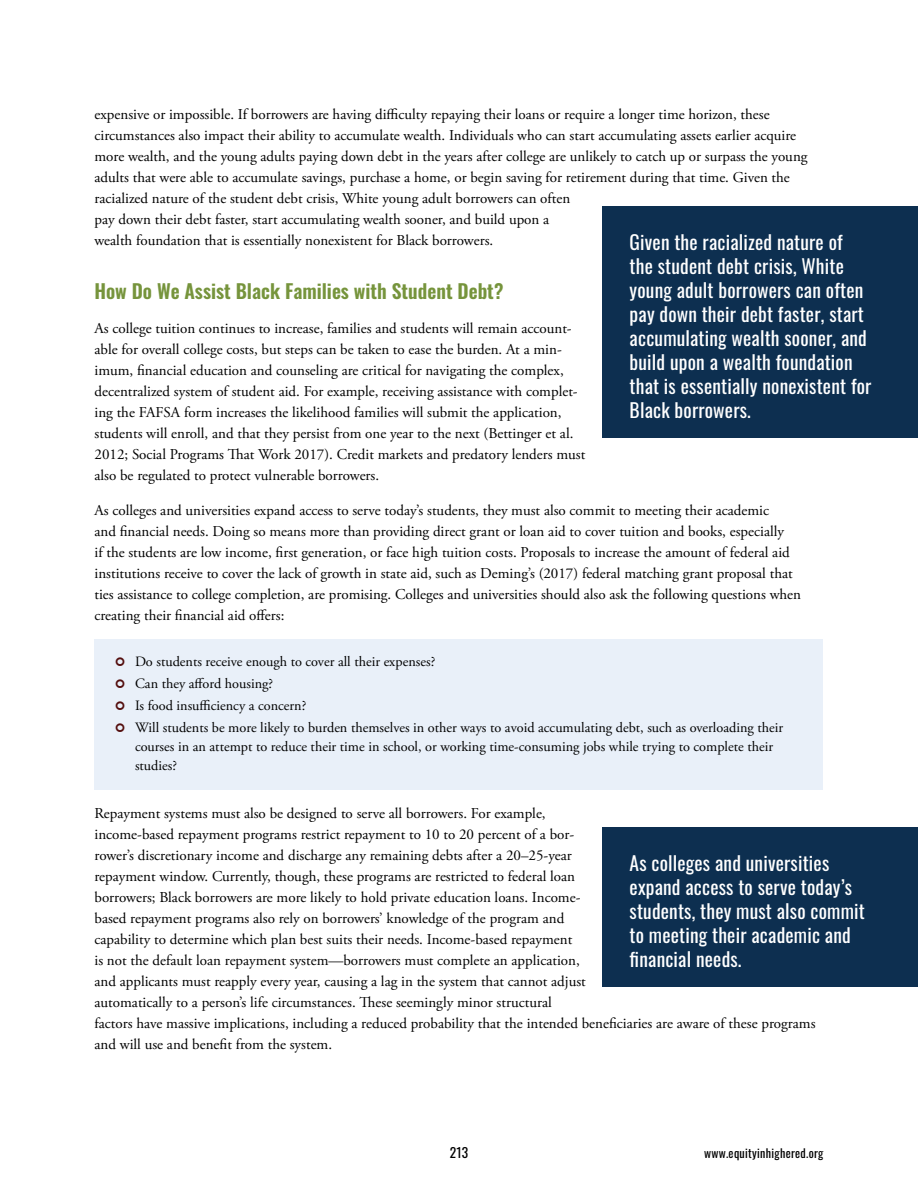
<style>
.page{position:relative;width:918px;height:1188px;background:#fff}
.page>*{position:absolute;margin:0;border:0;box-sizing:border-box;transform-origin:0 0}
.t1{font:19.5px/24px "Oswald";letter-spacing:.01em;color:#fff}
.t2{font:600 19.5px "Oswald";color:#76943c}
.t3{font:15px/21px "Adobe Garamond Pro";color:#000}
.t4{font:14.25px/22.2px "Adobe Garamond Pro";color:#000}
.t5{font:13.5px "Oswald";color:#000}
.t6{font:12px "Oswald";letter-spacing:.025em;color:#000}
</style>
<div class="page">
<div style="left:94px;top:640px;width:730px;height:45px;background:#e9f0f9"></div>
<div style="left:94px;top:684px;width:730px;height:46px;background:#e9f0f9"></div>
<div style="left:94px;top:706px;width:730px;height:83px;background:#e9f0f9"></div>
<div style="left:603px;top:206px;width:315px;height:232px;background:#0d2f50"></div>
<div style="left:603px;top:827px;width:315px;height:160px;background:#0d2f50"></div>
<p class="t3" style="left:94px;top:104px;width:715px">expensive or impossible. If borrowers are having difficulty repaying their loans or require a longer time horizon, these circumstances also impact their ability to accumulate wealth. Individuals who can start accumulating assets earlier acquire more wealth, and the young adults paying down debt in the years after college are unlikely to catch up or surpass the young adults that were able to accumulate savings, purchase a home, or begin saving for retirement during that time. Given the racialized nature of the student debt crisis, White young adult borrowers can often<br>pay down their debt faster, start accumulating wealth sooner, and build upon a<br>wealth foundation that is essentially nonexistent for Black borrowers.</p>
<h1 class="t2" style="left:94px;top:281px;width:410px">How Do We Assist Black Families with Student Debt?</h1>
<p class="t3" style="left:94px;top:319px;width:492px">As college tuition continues to increase, families and students will remain account&shy;able for overall college costs, but steps can be taken to ease the burden. At a min&shy;imum, financial education and counseling are critical for navigating the complex, decentralized system of student aid. For example, receiving assistance with complet&shy;ing the FAFSA form increases the likelihood families will submit the application, students will enroll, and that they persist from one year to the next (Bettinger et al.<br>2012; Social Programs That Work 2017). Credit markets and predatory lenders must also be regulated to protect vulnerable borrowers.</p>
<p class="t3" style="left:94px;top:500px;width:708px">As colleges and universities expand access to serve today’s students, they must also commit to meeting their academic<br>and financial needs. Doing so means more than providing direct grant or loan aid to cover tuition and books, especially<br>if the students are low income, first generation, or face high tuition costs. Proposals to increase the amount of federal aid institutions receive to cover the lack of growth in state aid, such as Deming’s (2017) federal matching grant proposal that ties assistance to college completion, are promising. Colleges and universities should also ask the following questions when creating their financial aid offers:</p>
<p class="t4" style="left:135px;top:651px;width:650px">Do students receive enough to cover all their expenses?<br>Can they afford housing?<br>Is food insufficiency a concern?<br>Will students be more likely to burden themselves in other ways to avoid accumulating debt, such as overloading their</p>
<p class="t4" style="left:135px;top:738px;width:640px;line-height:18.8px">courses in an attempt to reduce their time in school, or working time-consuming jobs while trying to complete their studies?</p>
<p class="t3" style="left:94px;top:803px;width:723px">Repayment systems must also be designed to serve all borrowers. For example,<br>income-based repayment programs restrict repayment to 10 to 20 percent of a bor-<br>rower’s discretionary income and discharge any remaining debts after a 20–25-year<br>repayment window. Currently, though, these programs are restricted to federal loan<br>borrowers; Black borrowers are more likely to hold private education loans. Income-<br>based repayment programs also rely on borrowers’ knowledge of the program and<br>capability to determine which plan best suits their needs. Income-based repayment<br>is not the default loan repayment system—borrowers must complete an application,<br>and applicants must reapply every year, causing a lag in the system that cannot adjust<br>automatically to a person’s life circumstances. These seemingly minor structural<br>factors have massive implications, including a reduced probability that the intended beneficiaries are aware of these programs and will use and benefit from the system.</p>
<p class="t1" style="left:630px;top:228px;width:243px">Given the racialized nature of<br>the student debt crisis, White young adult borrowers can often pay down their debt faster, start accumulating wealth sooner, and build upon a wealth foundation that is essentially nonexistent for<br>Black borrowers.</p>
<h1 class="t1" style="left:630px;top:849px;width:237px">As colleges and universities expand access to serve today’s students, they must also commit to meeting their academic and financial needs.</h1>
<p class="t5" style="left:450px;top:1141px;width:20px">213</p>
<p class="t6" style="left:704px;top:1143px;width:121px">www.equityinhighered.org</p>
</div>
